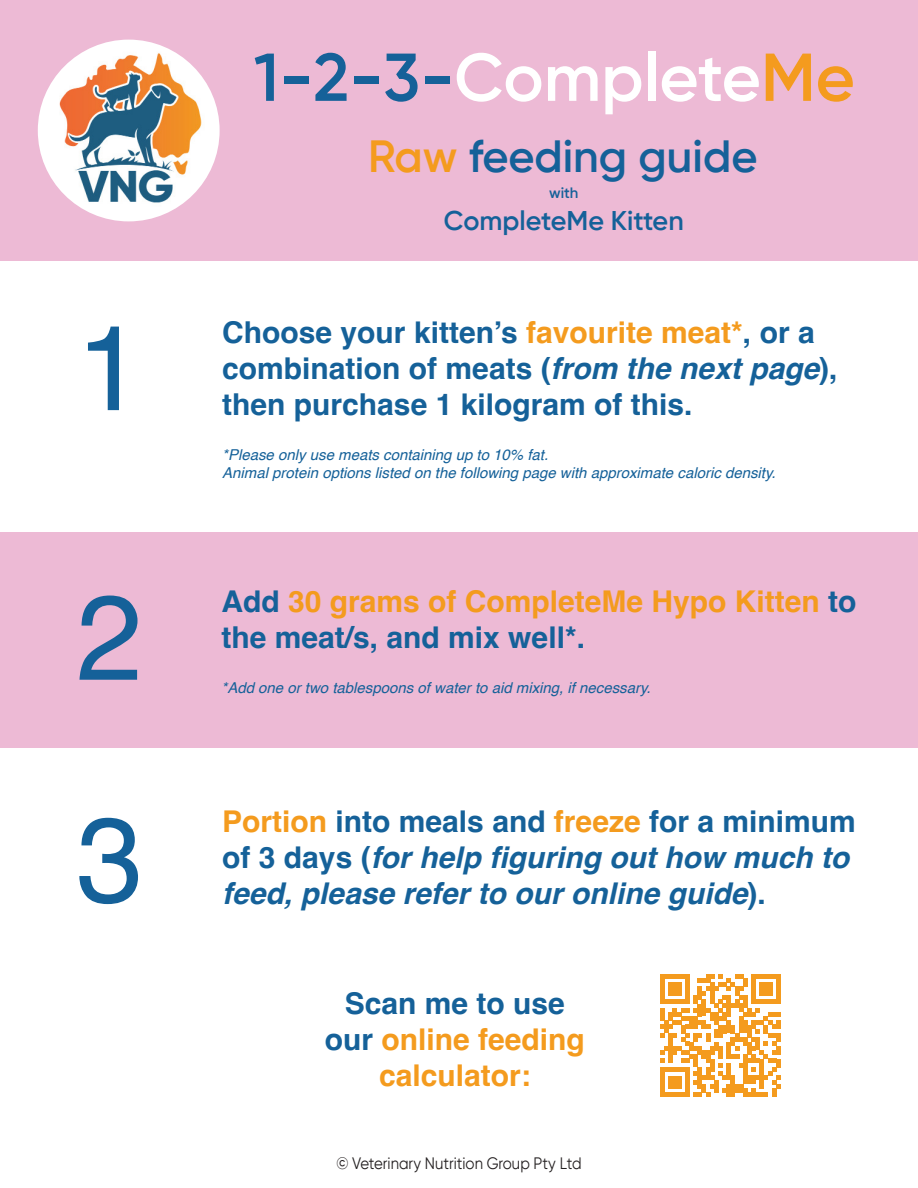
<style>
.page{position:relative;width:918px;height:1188px;background:#fff}
.page>*{position:absolute;margin:0;border:0;box-sizing:border-box;transform-origin:0 0}
.Numbered_list{font:120px "Helvetica";color:#156199}
.t1{font:600 67.5px "Gilroy";color:#fff}
.t2{font:600 45px "Gilroy";color:#156199}
.t3{font:italic 700 30px/36px "Helvetica";color:#156199}
.t4{font:700 30px/36px "Helvetica";color:#156199}
.t5{font:700 30px/36px "Helvetica";color:#f49b1e}
.t6{font:600 27px "Gilroy";color:#156199}
.t7{font:16.5px "Gilroy";color:#231f20;scale:.91 1}
.t8{font:italic 15px/18px "Helvetica";color:#156199}
.t9{font:600 15px "Gilroy";color:#156199}
.s1{color:#156199}
.s2{color:#f49b1e}
.s3{font-style:italic}
.s4{font-style:normal;color:#f49b1e}
.s5{font-style:normal}
</style>
<div class="page">
<div style="left:0;top:533px;width:918px;height:215px;background:#edbad5"></div>
<div style="left:0;top:0;width:918px;height:261px;background:#edbad5"></div>
<img style="left:38px;top:40px;width:182px;height:181px;border-radius:91px">
<svg style="left:660px;top:974px;width:120px;height:123px"></svg>
<p class="t1" style="left:254px;top:35px;width:603px"><span class="s1">1-2-3-</span>Complete<span class="s2">Me</span></p>
<p class="t2" style="left:368px;top:128px;width:391px"><span class="s2">Raw</span> feeding guide</p>
<p class="t9" style="left:549px;top:184px;width:31px">with</p>
<p class="t6" style="left:444px;top:204px;width:241px">CompleteMe Kitten</p>
<p class="t6" style="left:613px;top:204px;width:69px">feline</p>
<p class="Numbered_list" style="left:76px;top:275px;width:68px">1</p>
<p class="t4" style="left:222px;top:317px;width:617px">Choose your kitten’s <span class="s2">favourite meat*</span>, or a combination of meats (<span class="s3">from the next page</span>), then purchase 1 kilogram of this.</p>
<p class="t8" style="left:222px;top:446px;width:555px">*Please only use meats containing up to 10% fat.<br>Animal protein options listed on the following page with approximate caloric density.</p>
<p class="Numbered_list" style="left:76px;top:545px;width:68px">2</p>
<p class="t5" style="left:222px;top:587px;width:637px"><span class="s1">Add</span> 30 grams of CompleteMe Hypo Kitten <span class="s1">to the meat/s, and mix well*.</span></p>
<p class="t8" style="left:222px;top:679px;width:431px">*Add one or two tablespoons of water to aid mixing, if necessary.</p>
<p class="Numbered_list" style="left:76px;top:767px;width:68px">3</p>
<p class="t3" style="left:222px;top:807px;width:635px"><span class="s4">Portion</span> <span class="s5">into meals and</span> <span class="s4">freeze</span> <span class="s5">for a minimum of 3 days (</span>for help figuring out how much to feed, please refer to our online guide<span class="s5">).</span></p>
<p class="t5" style="left:325px;top:988px;width:262px;text-align:center"><span class="s1">Scan me to use our</span> online feeding calculator:</p>
<p class="t7" style="left:336px;top:1154px;width:271px">© Veterinary Nutrition Group Pty Ltd</p>
</div>
